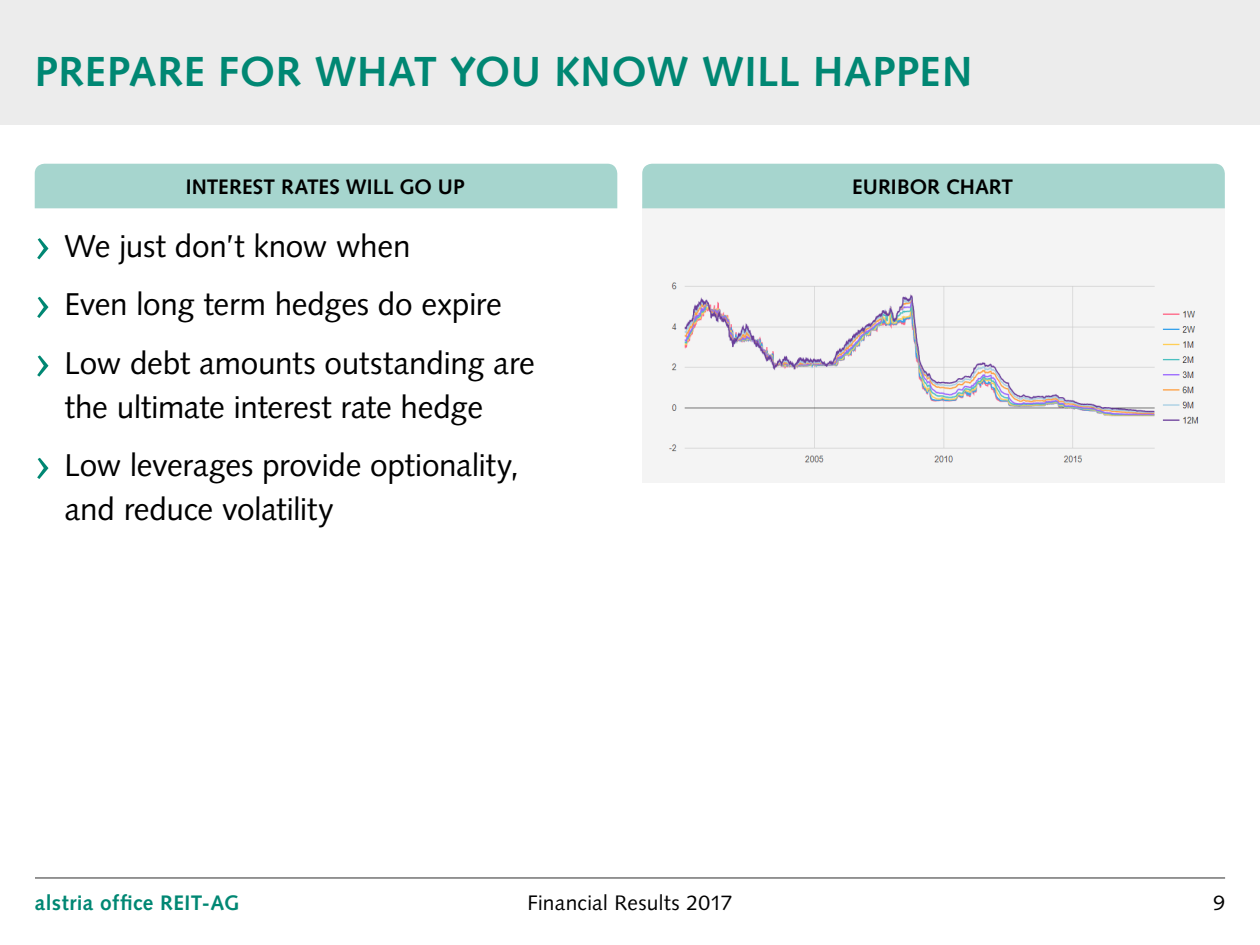
<style>
.page{position:relative;width:1260px;height:945px;background:#fff}
.page>*{position:absolute;margin:0;border:0;box-sizing:border-box;transform-origin:0 0}
.t1{font:700 42px "Syntax LT Std";letter-spacing:.01em;color:#008773}
.t2{font:31.5px/58.6px "Syntax LT Std";letter-spacing:-.01em;color:#000}
.t3{font:700 21px "Syntax LT Std";letter-spacing:.005em;color:#000}
.t4{font:21px "Syntax LT Std";letter-spacing:.01em;color:#000}
.t5{font:700 21px "Syntax LT Std";letter-spacing:.02em;color:#008773}
.s1{font-size:56px;color:#008773}
</style>
<div class="page">
<div style="left:0;top:0;width:1260px;height:124px;background:#ececec"></div>
<hr style="left:35px;top:877px;width:1190px;height:2px;background:#868686">
<div style="left:642px;top:205px;width:583px;height:40px;background:#f4f4f4"></div>
<div style="left:35px;top:164px;width:582px;height:44px;background:#a6d5ce"></div>
<div style="left:642px;top:164px;width:583px;height:44px;background:#a6d5ce"></div>
<img style="left:642px;top:245px;width:583px;height:237px">
<h1 class="t1" style="left:35px;top:47px;width:939px">PREPARE FOR WHAT YOU KNOW WILL HAPPEN</h1>
<p class="t3" style="left:186px;top:175px;width:280px">INTEREST RATES WILL GO UP</p>
<p class="t3" style="left:852px;top:175px;width:163px">EURIBOR CHART</p>
<p class="t2" style="left:35px;top:217px;width:502px"><span class="s1">›</span> We just don’t know when<br><span class="s1">›</span> Even long term hedges do expire<br><span class="s1">›</span> Low debt amounts outstanding are</p>
<p class="t2" style="left:35px;top:378px;width:486px;text-align:center">the ultimate interest rate hedge<br><span class="s1">›</span> Low leverages provide optionality,</p>
<p class="t2" style="left:64px;top:480px;width:271px">and reduce volatility</p>
<p class="t5" style="left:35px;top:891px;width:206px">alstria office REIT-AG</p>
<p class="t4" style="left:527px;top:890px;width:207px">Financial Results 2017</p>
<p class="t4" style="left:1213px;top:890px;width:13px">9</p>
</div>
